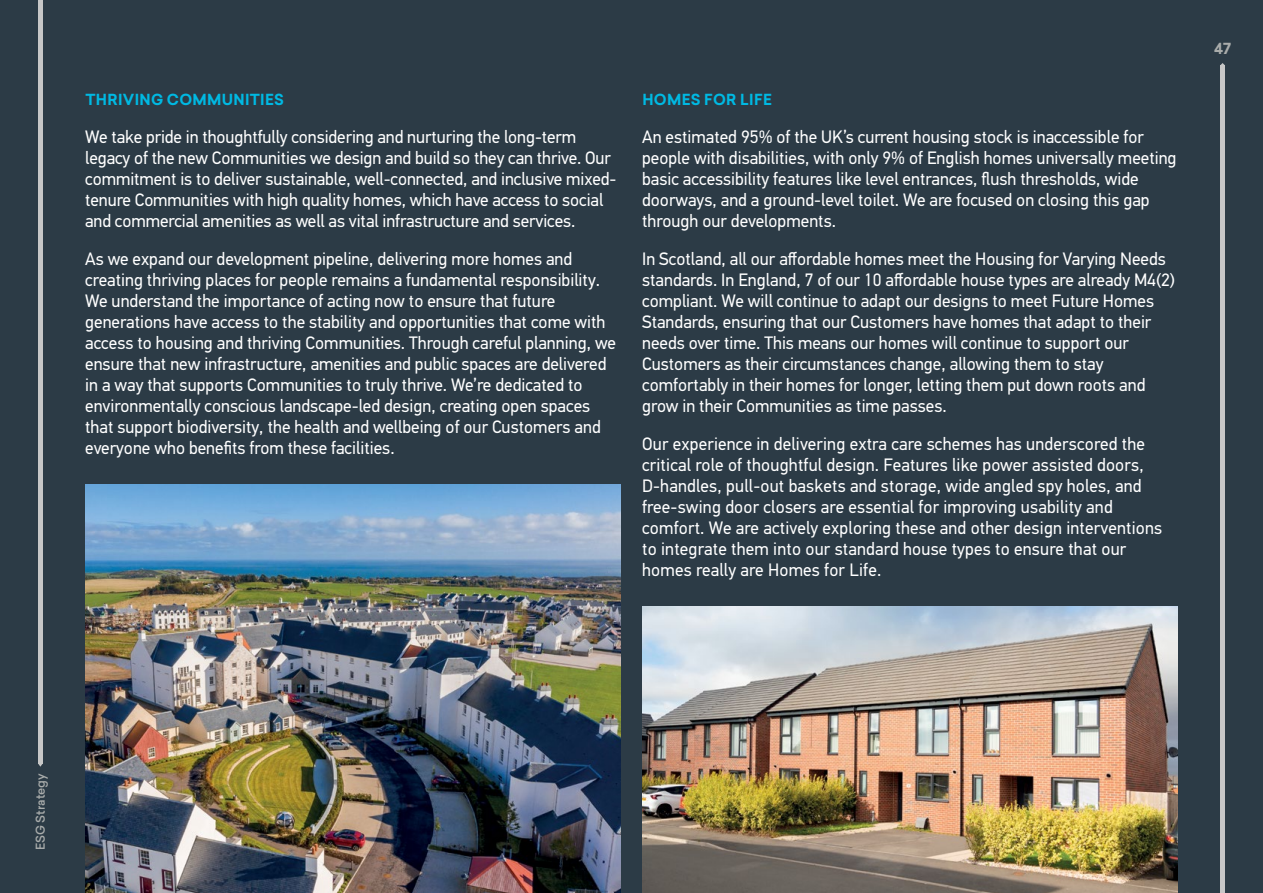
<style>
.page{position:relative;width:1263px;height:893px;background:#2c3b46}
.page>*{position:absolute;margin:0;border:0;box-sizing:border-box;transform-origin:0 0}
.t1{font:18px/21px "PF Din Text Std";color:#fff}
.t2{font:700 15px "Sailec";letter-spacing:.02em;color:#00b9e3}
.t3{font:700 15px "Sailec";color:#a9acab}
.t4{font:500 12px "Sailec";color:#a9acab}
</style>
<div class="page">
<img style="left:85px;top:485px;width:536px;height:408px">
<img style="left:642px;top:606px;width:536px;height:287px">
<div style="left:38px;top:0;width:5px;height:764px;background:#c7c7c7"></div>
<div style="left:1220px;top:65px;width:5px;height:828px;background:#c7c7c7"></div>
<p class="t2" style="left:85px;top:89px;width:200px">THRIVING COMMUNITIES</p>
<p class="t1" style="left:85px;top:126px;width:533px">We take pride in thoughtfully considering and nurturing the long-term legacy of the new Communities we design and build so they can thrive. Our commitment is to deliver sustainable, well-connected, and inclusive mixed&shy;tenure Communities with high quality homes, which have access to social and commercial amenities as well as vital infrastructure and services.</p>
<p class="t1" style="left:85px;top:248px;width:532px">As we expand our development pipeline, delivering more homes and creating thriving places for people remains a fundamental responsibility.<br>We understand the importance of acting now to ensure that future generations have access to the stability and opportunities that come with access to housing and thriving Communities. Through careful planning, we ensure that new infrastructure, amenities and public spaces are delivered in a way that supports Communities to truly thrive. We’re dedicated to environmentally conscious landscape-led design, creating open spaces that support biodiversity, the health and wellbeing of our Customers and everyone who benefits from these facilities.</p>
<p class="t2" style="left:642px;top:89px;width:131px">HOMES FOR LIFE</p>
<p class="t1" style="left:642px;top:126px;width:536px">An estimated 95% of the UK’s current housing stock is inaccessible for people with disabilities, with only 9% of English homes universally meeting basic accessibility features like level entrances, flush thresholds, wide doorways, and a ground-level toilet. We are focused on closing this gap through our developments.</p>
<p class="t1" style="left:642px;top:248px;width:534px">In Scotland, all our affordable homes meet the Housing for Varying Needs standards. In England, 7 of our 10 affordable house types are already M4(2) compliant. We will continue to adapt our designs to meet Future Homes Standards, ensuring that our Customers have homes that adapt to their needs over time. This means our homes will continue to support our Customers as their circumstances change, allowing them to stay comfortably in their homes for longer, letting them put down roots and grow in their Communities as time passes.</p>
<p class="t1" style="left:642px;top:433px;width:522px">Our experience in delivering extra care schemes has underscored the critical role of thoughtful design. Features like power assisted doors, D-handles, pull-out baskets and storage, wide angled spy holes, and free-swing door closers are essential for improving usability and comfort. We are actively exploring these and other design interventions to integrate them into our standard house types to ensure that our homes really are Homes for Life.</p>
<p class="t3" style="left:1214px;top:38px;width:19px">47</p>
<p class="t4" style="left:32px;top:850px;width:79px;rotate:-90deg">ESG Strategy</p>
</div>
